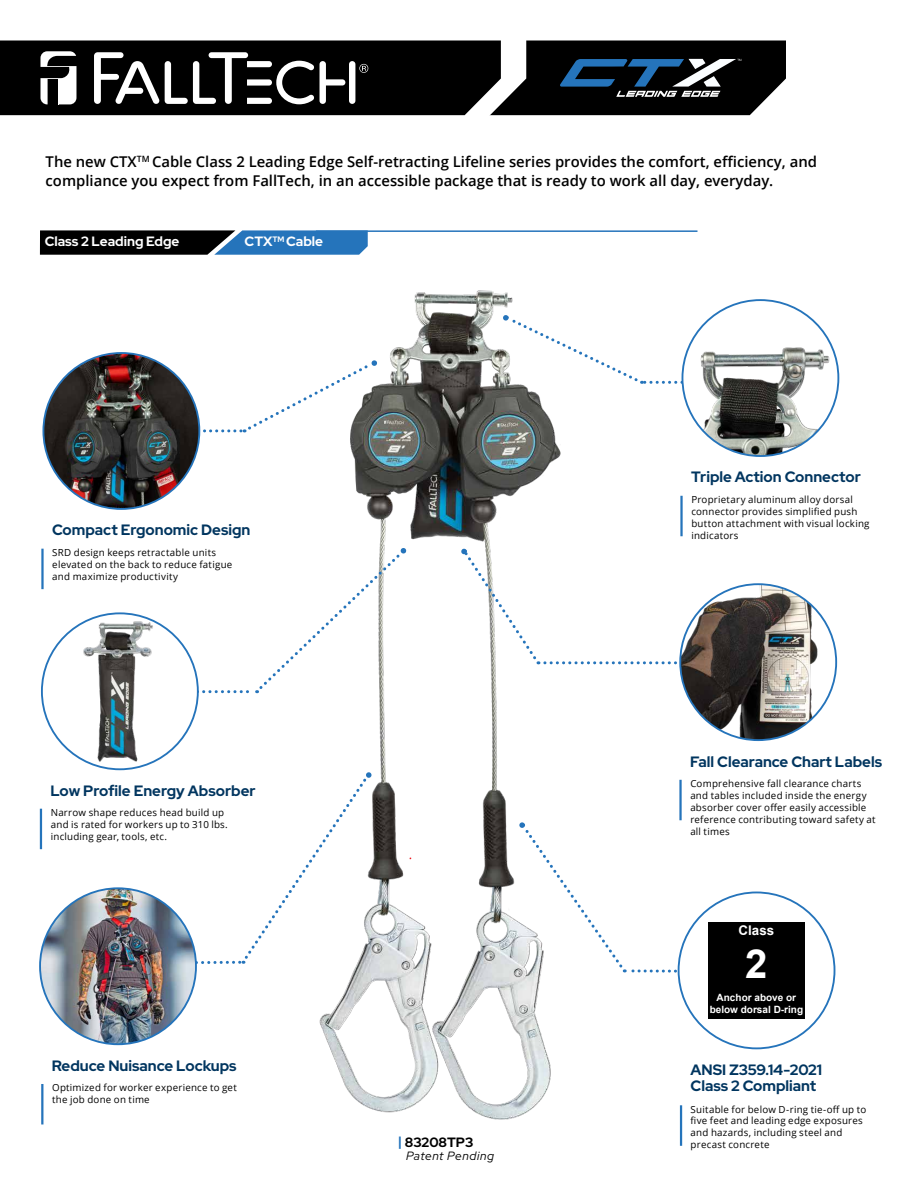
<style>
.page{position:relative;width:918px;height:1188px;background:#fff}
.page>*{position:absolute;margin:0;border:0;box-sizing:border-box;transform-origin:0 0}
.t1{font:700 40.05px "Arial";color:#fff}
.t2{font:700 15px/16.5px "Red Hat Display";color:#00355f}
.t3{font:600 14.85px/19.4px "Open Sans";color:#000}
.t4{font:700 13.5px "Red Hat Display";color:#fff}
.t5{font:700 13.5px "Red Hat Display";color:#000}
.t6{font:700 13.35px "Arial";color:#fff}
.t7{font:italic 12px "Red Hat Display";letter-spacing:.05em;color:#000}
.t8{font:700 10.05px/12px "Arial";color:#fff;text-align:center}
.t9{font:9.75px/12px "Open Sans";letter-spacing:.025em;color:#000}
.s1{color:#2574bb}
</style>
<div class="page">
<img style="left:319px;top:290px;width:288px;height:830px">
<svg style="left:503px;top:315px;width:210px;height:69px"></svg>
<svg style="left:461px;top:548px;width:288px;height:116px"></svg>
<div style="left:682px;top:300px;width:156px;height:156px;background:#fff;border-radius:50%"></div>
<img style="left:682px;top:336px;width:156px;height:120px">
<hr style="left:680px;top:496px;width:3px;height:40px;background:#2574bb">
<hr style="left:679px;top:780px;width:3px;height:40px;background:#2574bb">
<img style="left:680px;top:584px;width:156px;height:156px;border-radius:78px">
<hr style="left:316px;top:230px;width:382px;height:2px;background:#2574bb">
<svg style="left:161px;top:548px;width:246px;height:145px"></svg>
<hr style="left:40px;top:809px;width:2px;height:40px;background:#2574bb">
<div style="left:42px;top:613px;width:156px;height:156px;background:#fff;border-radius:50%"></div>
<img style="left:75px;top:615px;width:86px;height:154px">
<svg style="left:40px;top:230px;width:328px;height:25px;background:#1c3c59"></svg>
<svg style="left:133px;top:772px;width:239px;height:194px"></svg>
<hr style="left:41px;top:549px;width:3px;height:40px;background:#2574bb">
<hr style="left:41px;top:1084px;width:2px;height:40px;background:#2574bb">
<img style="left:40px;top:888px;width:156px;height:156px;border-radius:78px">
<svg style="left:154px;top:360px;width:223px;height:72px"></svg>
<img style="left:43px;top:353px;width:156px;height:156px;border-radius:78px">
<svg style="left:519px;top:822px;width:242px;height:152px"></svg>
<hr style="left:680px;top:1105px;width:2px;height:41px;background:#2574bb">
<div style="left:679px;top:892px;width:156px;height:156px;background:#fff;border-radius:50%"></div>
<div style="left:708px;top:922px;width:97px;height:96px;background:#000"></div>
<svg style="left:0;top:40px;width:786px;height:76px;background:#2a2c2e"></svg>
<h3 class="t3" style="left:46px;top:151px;width:773px">The new CTX<sup>TM</sup> Cable Class 2 Leading Edge Self-retracting Lifeline series provides the comfort, efficiency, and compliance you expect from FallTech, in an accessible package that is ready to work all day, everyday.</h3>
<h3 class="t4" style="left:45px;top:233px;width:136px">Class 2 Leading Edge</h3>
<h3 class="t4" style="left:245px;top:233px;width:80px">CTX<sup>TM</sup> Cable</h3>
<h2 class="t2" style="left:52px;top:522px;width:200px">Compact Ergonomic Design</h2>
<p class="t9" style="left:52px;top:546px;width:182px">SRD design keeps retractable units elevated on the back to reduce fatigue and maximize productivity</p>
<h2 class="t2" style="left:51px;top:782px;width:207px">Low Profile Energy Absorber</h2>
<p class="t9" style="left:51px;top:806px;width:179px">Narrow shape reduces head build up and is rated for workers up to 310 lbs. including gear, tools, etc.</p>
<h2 class="t2" style="left:52px;top:1057px;width:186px">Reduce Nuisance Lockups</h2>
<p class="t9" style="left:52px;top:1082px;width:186px">Optimized for worker experience to get the job done on time</p>
<h3 class="t5" style="left:398px;top:1133px;width:77px"><span class="s1">|</span> 83208TP3</h3>
<p class="t7" style="left:406px;top:1148px;width:90px">Patent Pending</p>
<h2 class="t2" style="left:691px;top:469px;width:171px">Triple Action Connector</h2>
<p class="t9" style="left:691px;top:493px;width:180px">Proprietary aluminum alloy dorsal connector provides simplified push button attachment with visual locking indicators</p>
<h2 class="t2" style="left:690px;top:753px;width:193px">Fall Clearance Chart Labels</h2>
<p class="t9" style="left:690px;top:777px;width:187px">Comprehensive fall clearance charts and tables included inside the energy absorber cover offer easily accessible reference contributing toward safety at all times</p>
<h3 class="t6" style="left:739px;top:922px;width:37px">Class</h3>
<h1 class="t1" style="left:745px;top:938px;width:24px">2</h1>
<p class="t8" style="left:710px;top:992px;width:95px">Anchor above or below dorsal D-ring</p>
<h2 class="t2" style="left:691px;top:1061px;width:133px">ANSI Z359.14-2021<br>Class 2 Compliant</h2>
<p class="t9" style="left:691px;top:1103px;width:177px">Suitable for below D-ring tie-off up to five feet and leading edge exposures and hazards, including steel and precast concrete</p>
</div>
